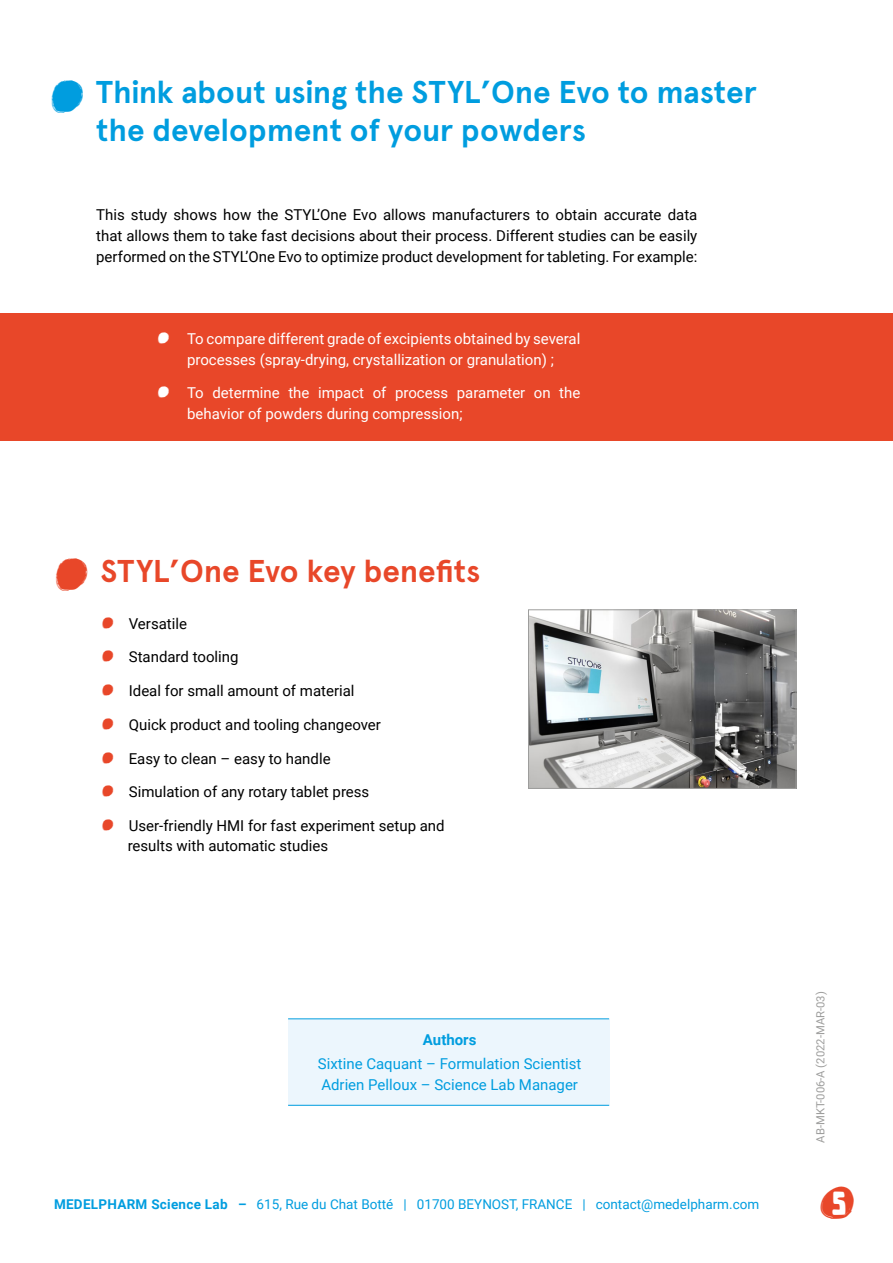
<style>
.page{position:relative;width:893px;height:1263px;background:#fff}
.page>*{position:absolute;margin:0;border:0;box-sizing:border-box;transform-origin:0 0}
.t1{font:45px "Font Blob";color:#e84729}
.t2{font:43.5px "Font Blob Blobs";color:#009ddf}
.t3{font:700 31.5px/37.5px "Apercu";letter-spacing:-.005em;color:#009ddf}
.t4{font:700 31.5px "Apercu";letter-spacing:-.005em;color:#e84729}
.t5{font:15px/21px "Roboto";color:#000;text-align:justify}
.t6{font:15px/21px "Roboto";color:#fff;text-align:center}
.t7{font:15px/21px "Roboto";color:#009ddf}
.t8{font:700 15px "Roboto";color:#009ddf}
.t9{font:13.5px "Roboto";color:#009ddf}
.t10{font:11.25px "Roboto";color:#9d9d9c}
.s1{font-family:"Font Blob Blobs"}
.s2{font-family:"Font Blob Blobs";font-weight:400;font-size:43.5px}
.s3{font-family:"Font Blob Blobs";color:#e84729}
.s4{font-weight:700}
</style>
<div class="page">
<div style="left:288px;top:1019px;width:321px;height:87px;background:#ecf6fd"></div>
<hr style="left:288px;top:1018px;width:321px;height:1px;background:#009ddf">
<hr style="left:288px;top:1105px;width:321px;height:1px;background:#009ddf">
<img style="left:530px;top:612px;width:264px;height:174px">
<div style="left:528px;top:610px;width:268px;height:178px;border:1px solid #9d9d9c"></div>
<div style="left:0;top:313px;width:893px;height:128px;background:#e84729"></div>
<h2 class="t2" style="left:50px;top:79px;width:37px">1</h2>
<h3 class="t3" style="left:96px;top:74px;width:662px">Think about using the STYL’One Evo to master the development of your powders</h3>
<p class="t5" style="left:96px;top:203px;width:603px">This study shows how the STYL’One Evo allows manufacturers to obtain accurate data that allows them to take fast decisions about their process. Different studies can be easily performed on the STYL’One Evo to optimize product development for tableting. For example:</p>
<p class="t6" style="left:157px;top:327px;width:425px"><span class="s1">1</span> To compare different grade of excipients obtained by several processes (spray-drying, crystallization or granulation) ;</p>
<p class="t6" style="left:187px;top:382px;width:395px;text-align:left;text-indent:-30px"><span class="s1">1</span> To determine the impact of process parameter on the behavior of powders during compression;</p>
<h3 class="t4" style="left:54px;top:551px;width:428px"><span class="s2">1</span> STYL’One Evo key benefits</h3>
<p class="t5" style="left:102px;top:612px;width:87px"><span class="s3">1</span> Versatile</p>
<p class="t5" style="left:102px;top:646px;width:138px"><span class="s3">1</span> Standard tooling</p>
<p class="t5" style="left:102px;top:680px;width:254px"><span class="s3">1</span> Ideal for small amount of material</p>
<p class="t5" style="left:102px;top:713px;width:281px"><span class="s3">1</span> Quick product and tooling changeover</p>
<p class="t5" style="left:102px;top:747px;width:230px"><span class="s3">1</span> Easy to clean – easy to handle</p>
<p class="t5" style="left:102px;top:781px;width:269px"><span class="s3">1</span> Simulation of any rotary tablet press</p>
<p class="t5" style="left:128px;top:815px;width:319px;line-height:20.2px;text-indent:-26px"><span class="s3">1</span> User-friendly HMI for fast experiment setup and results with automatic studies</p>
<p class="t8" style="left:423px;top:1029px;width:55px">Authors</p>
<p class="t7" style="left:318px;top:1052px;width:265px">Sixtine Caquant – Formulation Scientist<br>Adrien Pelloux – Science Lab Manager</p>
<p class="t10" style="left:813px;top:1142px;width:153px;rotate:-90deg">AB-MKT-006-A (2022-MAR-03)</p>
<p class="t9" style="left:54px;top:1194px;width:707px"><span class="s4">MEDELPHARM Science Lab –</span> 615, Rue du Chat Botté | 01700 BEYNOST, FRANCE | contact@medelpharm.com</p>
<h1 class="t1" style="left:819px;top:1185px;width:39px">5</h1>
</div>
